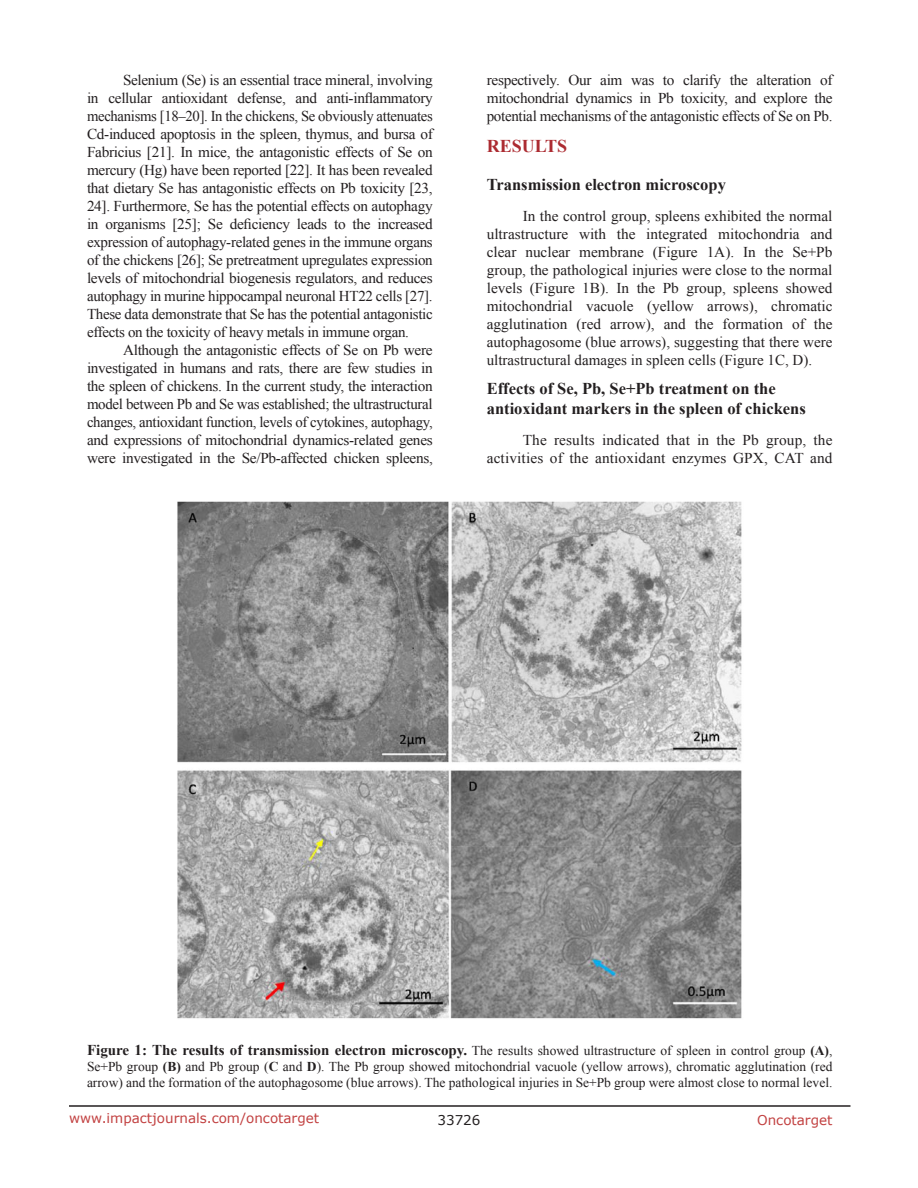
<style>
.page{position:relative;width:918px;height:1188px;background:#fff}
.page>*{position:absolute;margin:0;border:0;box-sizing:border-box;transform-origin:0 0}
.Heading{font:700 18px "Times New Roman";color:#ac2b31}
.SubHeading{font:700 16.5px/19.8px "Times New Roman";color:#231f20}
.SubHeading_no{font:700 16.5px "Times New Roman";color:#231f20}
.BodyText{font:15px/18px "Times New Roman";letter-spacing:-.02em;color:#231f20;text-align:justify}
.BodyText-2{font:15px/18px "Times New Roman";letter-spacing:.01em;color:#231f20;text-align:right}
.figuretext{font:13.5px/16.2px "Times New Roman";color:#231f20;text-align:justify}
.t1{font:13.5px "Verdana";color:#c24141}
.t2{font:13.5px "Verdana";color:#231f20}
.s1{font-weight:700;font-size:15px}
.s2{font-weight:700}
</style>
<div class="page">
<hr style="left:69px;top:1105px;width:781px;height:2px;background:#231f20">
<img style="left:177px;top:501px;width:565px;height:518px">
<p class="BodyText" style="left:87px;top:71px;width:347px;text-indent:36px">Selenium (Se) is an essential trace mineral, involving in cellular antioxidant defense, and anti-inflammatory mechanisms [18–20]. In the chickens, Se obviously attenuates Cd-induced apoptosis in the spleen, thymus, and bursa of Fabricius [21]. In mice, the antagonistic effects of Se on mercury (Hg) have been reported [22]. It has been revealed that dietary Se has antagonistic effects on Pb toxicity [23, 24]. Furthermore, Se has the potential effects on autophagy in organisms [25]; Se deficiency leads to the increased expression of autophagy-related genes in the immune organs of the chickens [26]; Se pretreatment upregulates expression levels of mitochondrial biogenesis regulators, and reduces autophagy in murine hippocampal neuronal HT22 cells [27].<br>These data demonstrate that Se has the potential antagonistic effects on the toxicity of heavy metals in immune organ.</p>
<p class="BodyText" style="left:87px;top:341px;width:347px;text-indent:36px">Although the antagonistic effects of Se on Pb were investigated in humans and rats, there are few studies in the spleen of chickens. In the current study, the interaction model between Pb and Se was established; the ultrastructural changes, antioxidant function, levels of cytokines, autophagy, and expressions of mitochondrial dynamics-related genes were investigated in the Se/Pb-affected chicken spleens,</p>
<p class="BodyText" style="left:487px;top:71px;width:347px">respectively. Our aim was to clarify the alteration of mitochondrial dynamics in Pb toxicity, and explore the potential mechanisms of the antagonistic effects of Se on Pb.</p>
<p class="Heading" style="left:487px;top:134px;width:82px">RESULTS</p>
<p class="SubHeading_no" style="left:487px;top:173px;width:241px">Transmission electron microscopy</p>
<p class="BodyText" style="left:487px;top:207px;width:347px;text-indent:36px">In the control group, spleens exhibited the normal ultrastructure with the integrated mitochondria and clear nuclear membrane (Figure 1A). In the Se+Pb group, the pathological injuries were close to the normal levels (Figure 1B). In the Pb group, spleens showed mitochondrial vacuole (yellow arrows), chromatic agglutination (red arrow), and the formation of the autophagosome (blue arrows), suggesting that there were ultrastructural damages in spleen cells (Figure 1C, D).</p>
<p class="SubHeading" style="left:487px;top:378px;width:321px">Effects of Se, Pb, Se+Pb treatment on the antioxidant markers in the spleen of chickens</p>
<p class="BodyText-2" style="left:487px;top:431px;width:347px">The results indicated that in the Pb group, the activities of the antioxidant enzymes GPX, CAT and</p>
<p class="figuretext" style="left:87px;top:1042px;width:747px"><span class="s1">Figure 1: The results of transmission electron microscopy.</span> The results showed ultrastructure of spleen in control group <span class="s2">(A)</span>, Se+Pb group <span class="s2">(B)</span> and Pb group (<span class="s2">C</span> and <span class="s2">D</span>). The Pb group showed mitochondrial vacuole (yellow arrows), chromatic agglutination (red arrow) and the formation of the autophagosome (blue arrows). The pathological injuries in Se+Pb group were almost close to normal level.</p>
<p class="t1" style="left:69px;top:1109px;width:252px">www.impactjournals.com/oncotarget</p>
<p class="t2" style="left:438px;top:1111px;width:44px">33726</p>
<p class="t1" style="left:757px;top:1111px;width:77px">Oncotarget</p>
</div>
